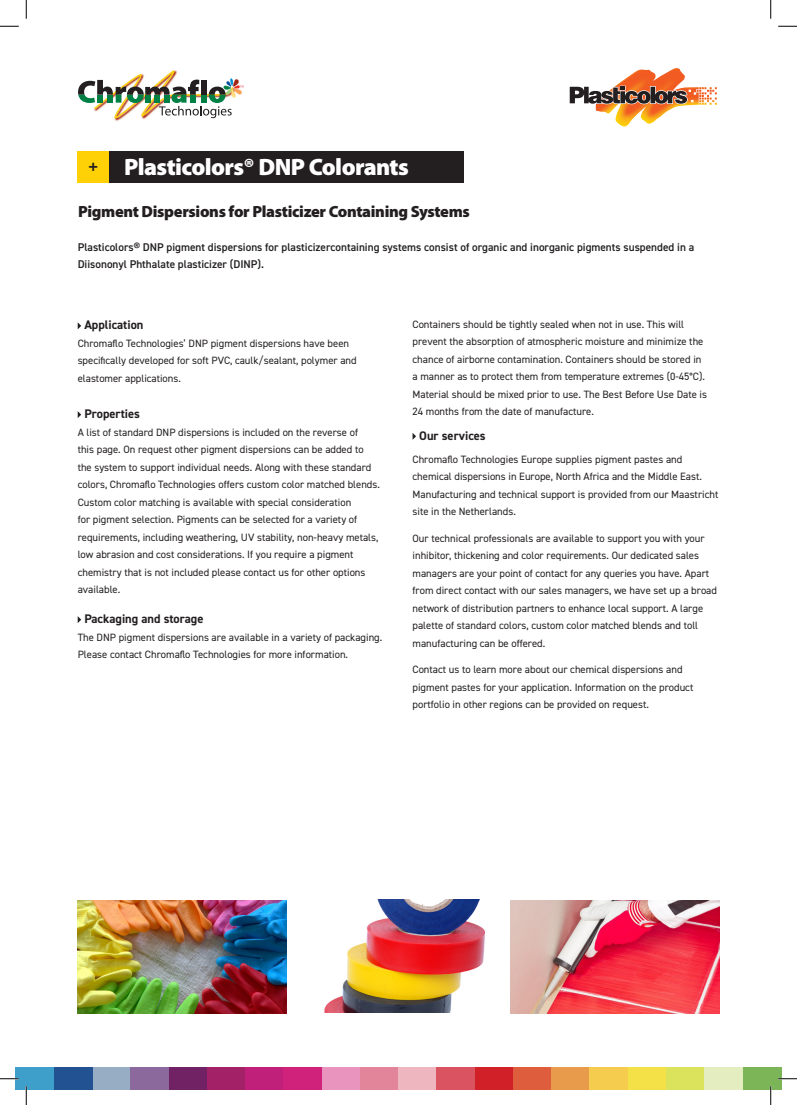
<style>
.page{position:relative;width:797px;height:1105px;background:#fff}
.page>*{position:absolute;margin:0;border:0;box-sizing:border-box;transform-origin:0 0}
.t1{font:900 23.75px "Myriad Pro";letter-spacing:-.025em;color:#fff}
.t2{font:600 21.25px "Tablet Gothic";color:#231f20}
.Title_Bar{font:900 16.25px "Myriad Pro";letter-spacing:-.02em;color:#231f20}
.bullets{font:700 12.5px "DIN2014";color:#231f20}
.Body_Copy{font:600 11.25px/17.5px "DIN2014";color:#231f20}
.Body_Copy-2{font:10.62px/17.5px "DIN2014";color:#231f20}
.bullets-2{font:10.62px/17.5px "DIN2014";color:#231f20}
</style>
<div class="page">
<div style="left:92px;top:1067px;width:39px;height:22px;background:#97adc3"></div>
<div style="left:131px;top:1067px;width:38px;height:22px;background:#8c699d"></div>
<div style="left:169px;top:1067px;width:38px;height:22px;background:#712265"></div>
<div style="left:207px;top:1067px;width:38px;height:22px;background:#a32167"></div>
<div style="left:245px;top:1067px;width:39px;height:22px;background:#c1207a"></div>
<div style="left:284px;top:1067px;width:38px;height:22px;background:#d0217b"></div>
<div style="left:322px;top:1067px;width:38px;height:22px;background:#e894bf"></div>
<div style="left:360px;top:1067px;width:38px;height:22px;background:#e2859b"></div>
<div style="left:398px;top:1067px;width:39px;height:22px;background:#eeb7c0"></div>
<div style="left:437px;top:1067px;width:38px;height:22px;background:#d95360"></div>
<div style="left:475px;top:1067px;width:38px;height:22px;background:#d22028"></div>
<div style="left:513px;top:1067px;width:38px;height:22px;background:#dd5d3c"></div>
<div style="left:551px;top:1067px;width:39px;height:22px;background:#e89b4b"></div>
<div style="left:590px;top:1067px;width:38px;height:22px;background:#f5cc4d"></div>
<div style="left:628px;top:1067px;width:38px;height:22px;background:#f4e047"></div>
<div style="left:666px;top:1067px;width:38px;height:22px;background:#dbe25b"></div>
<div style="left:704px;top:1067px;width:39px;height:22px;background:#e3edc0"></div>
<div style="left:743px;top:1067px;width:38px;height:22px;background:#7bb558"></div>
<div style="left:54px;top:1067px;width:38px;height:22px;background:#235293"></div>
<div style="left:16px;top:1067px;width:38px;height:22px;background:#3d9fca"></div>
<img style="left:114px;top:70px;width:100px;height:51px">
<img style="left:78px;top:71px;width:166px;height:47px">
<img style="left:615px;top:68px;width:101px;height:58px">
<svg style="left:569px;top:79px;width:119px;height:37px"></svg>
<svg style="left:78px;top:322px;width:3px;height:7px"></svg>
<svg style="left:78px;top:411px;width:3px;height:7px"></svg>
<svg style="left:78px;top:616px;width:3px;height:7px"></svg>
<svg style="left:412px;top:433px;width:4px;height:7px"></svg>
<img style="left:78px;top:900px;width:209px;height:113px">
<div style="left:109px;top:152px;width:354px;height:31px;background:#231f20"></div>
<div style="left:78px;top:152px;width:31px;height:31px;background:#fdd106"></div>
<img style="left:324px;top:900px;width:162px;height:113px">
<img style="left:510px;top:900px;width:209px;height:113px">
<svg style="left:0;top:25px;width:19px;height:2px"></svg>
<svg style="left:778px;top:25px;width:19px;height:2px"></svg>
<svg style="left:0;top:1078px;width:19px;height:1px"></svg>
<svg style="left:778px;top:1078px;width:19px;height:1px"></svg>
<svg style="left:25px;top:0;width:2px;height:19px"></svg>
<svg style="left:25px;top:1086px;width:2px;height:19px"></svg>
<svg style="left:770px;top:0;width:1px;height:19px"></svg>
<svg style="left:770px;top:1086px;width:1px;height:19px"></svg>
<p class="t2" style="left:87px;top:151px;width:14px">+</p>
<p class="t1" style="left:124px;top:154px;width:286px">Plasticolors® DNP Colorants</p>
<p class="Title_Bar" style="left:78px;top:202px;width:393px">Pigment Dispersions for Plasticizer Containing Systems</p>
<p class="Body_Copy" style="left:78px;top:238px;width:618px">Plasticolors® DNP pigment dispersions for plasticizercontaining systems consist of organic and inorganic pigments suspended in a<br>Diisononyl Phthalate plasticizer (DINP).</p>
<h2 class="bullets" style="left:84px;top:317px;width:61px">Application</h2>
<h2 class="Body_Copy-2" style="left:78px;top:334px;width:280px">Chromaflo Technologies’ DNP pigment dispersions have been specifically developed for soft PVC, caulk/sealant, polymer and elastomer applications.</h2>
<h2 class="bullets" style="left:84px;top:405px;width:57px">Properties</h2>
<p class="Body_Copy-2" style="left:78px;top:423px;width:304px">A list of standard DNP dispersions is included on the reverse of<br>this page. On request other pigment dispersions can be added to the system to support individual needs. Along with these standard colors, Chromaflo Technologies offers custom color matched blends.<br>Custom color matching is available with special consideration<br>for pigment selection. Pigments can be selected for a variety of requirements, including weathering, UV stability, non-heavy metals, low abrasion and cost considerations. If you require a pigment chemistry that is not included please contact us for other options available.</p>
<h2 class="bullets" style="left:84px;top:610px;width:121px">Packaging and storage</h2>
<p class="bullets-2" style="left:78px;top:628px;width:306px">The DNP pigment dispersions are available in a variety of packaging.<br>Please contact Chromaflo Technologies for more information.</p>
<p class="bullets-2" style="left:412px;top:315px;width:296px">Containers should be tightly sealed when not in use. This will prevent the absorption of atmospheric moisture and minimize the chance of airborne contamination. Containers should be stored in a manner as to protect them from temperature extremes (0-45°C).<br>Material should be mixed prior to use. The Best Before Use Date is 24 months from the date of manufacture.</p>
<p class="bullets" style="left:419px;top:427px;width:68px">Our services</p>
<p class="Body_Copy-2" style="left:412px;top:450px;width:307px">Chromaflo Technologies Europe supplies pigment pastes and chemical dispersions in Europe, North Africa and the Middle East.<br>Manufacturing and technical support is provided from our Maastricht site in the Netherlands.</p>
<p class="Body_Copy-2" style="left:412px;top:529px;width:306px">Our technical professionals are available to support you with your inhibitor, thickening and color requirements. Our dedicated sales managers are your point of contact for any queries you have. Apart from direct contact with our sales managers, we have set up a broad network of distribution partners to enhance local support. A large palette of standard colors, custom color matched blends and toll manufacturing can be offered.</p>
<p class="Body_Copy-2" style="left:412px;top:661px;width:282px">Contact us to learn more about our chemical dispersions and pigment pastes for your application. Information on the product portfolio in other regions can be provided on request.</p>
</div>
